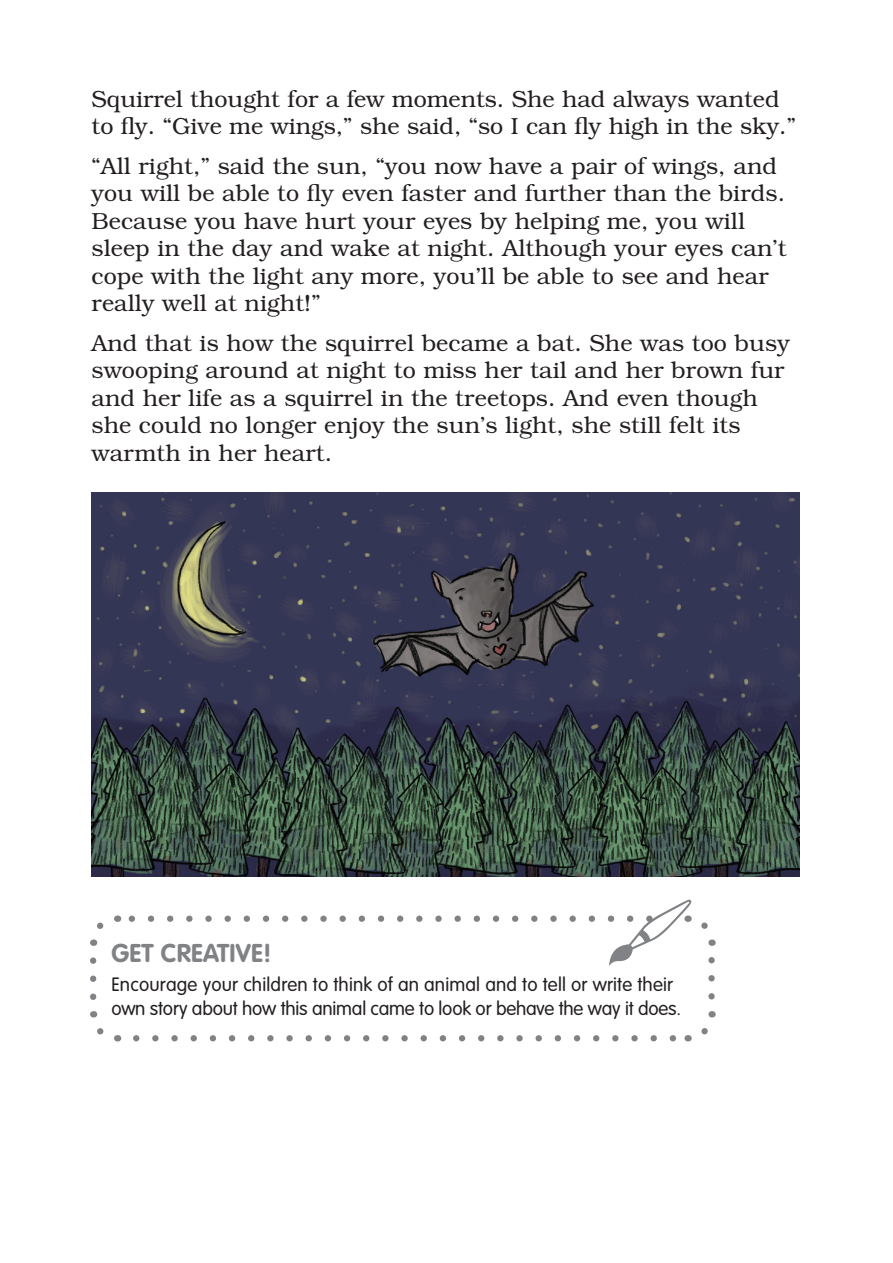
<style>
.page{position:relative;width:893px;height:1263px;background:#fff}
.page>*{position:absolute;margin:0;border:0;box-sizing:border-box;transform-origin:0 0}
.t1{font:700 25.35px "VAG Rounded Std";letter-spacing:.01em;color:#808285}
.t2{font:300 23.25px/27.5px "Bookman Std";letter-spacing:.005em;color:#231f20}
.t3{font:300 19.05px/23.2px "VAG Rounded Std";letter-spacing:.01em;color:#231f20}
</style>
<div class="page">
<img style="left:91px;top:492px;width:708px;height:384px">
<svg style="left:90px;top:960px;width:6px;height:40px"></svg>
<svg style="left:136px;top:1035px;width:540px;height:6px"></svg>
<svg style="left:90px;top:922px;width:14px;height:24px"></svg>
<svg style="left:91px;top:1011px;width:27px;height:31px"></svg>
<svg style="left:701px;top:1011px;width:15px;height:24px"></svg>
<svg style="left:128px;top:900px;width:587px;height:96px"></svg>
<p class="t2" style="left:91px;top:85px;width:706px">Squirrel thought for a few moments. She had always wanted to fly. “Give me wings,” she said, “so I can fly high in the sky.”</p>
<p class="t2" style="left:91px;top:152px;width:697px">“All right,” said the sun, “you now have a pair of wings, and you will be able to fly even faster and further than the birds.<br>Because you have hurt your eyes by helping me, you will sleep in the day and wake at night. Although your eyes can’t cope with the light any more, you’ll be able to see and hear really well at night!”</p>
<p class="t2" style="left:91px;top:329px;width:700px">And that is how the squirrel became a bat. She was too busy swooping around at night to miss her tail and her brown fur and her life as a squirrel in the treetops. And even though she could no longer enjoy the sun’s light, she still felt its warmth in her heart.</p>
<p class="t1" style="left:111px;top:938px;width:162px">GET CREATIVE!</p>
<p class="t3" style="left:111px;top:974px;width:571px">Encourage your children to think of an animal and to tell or write their own story about how this animal came to look or behave the way it does.</p>
</div>
